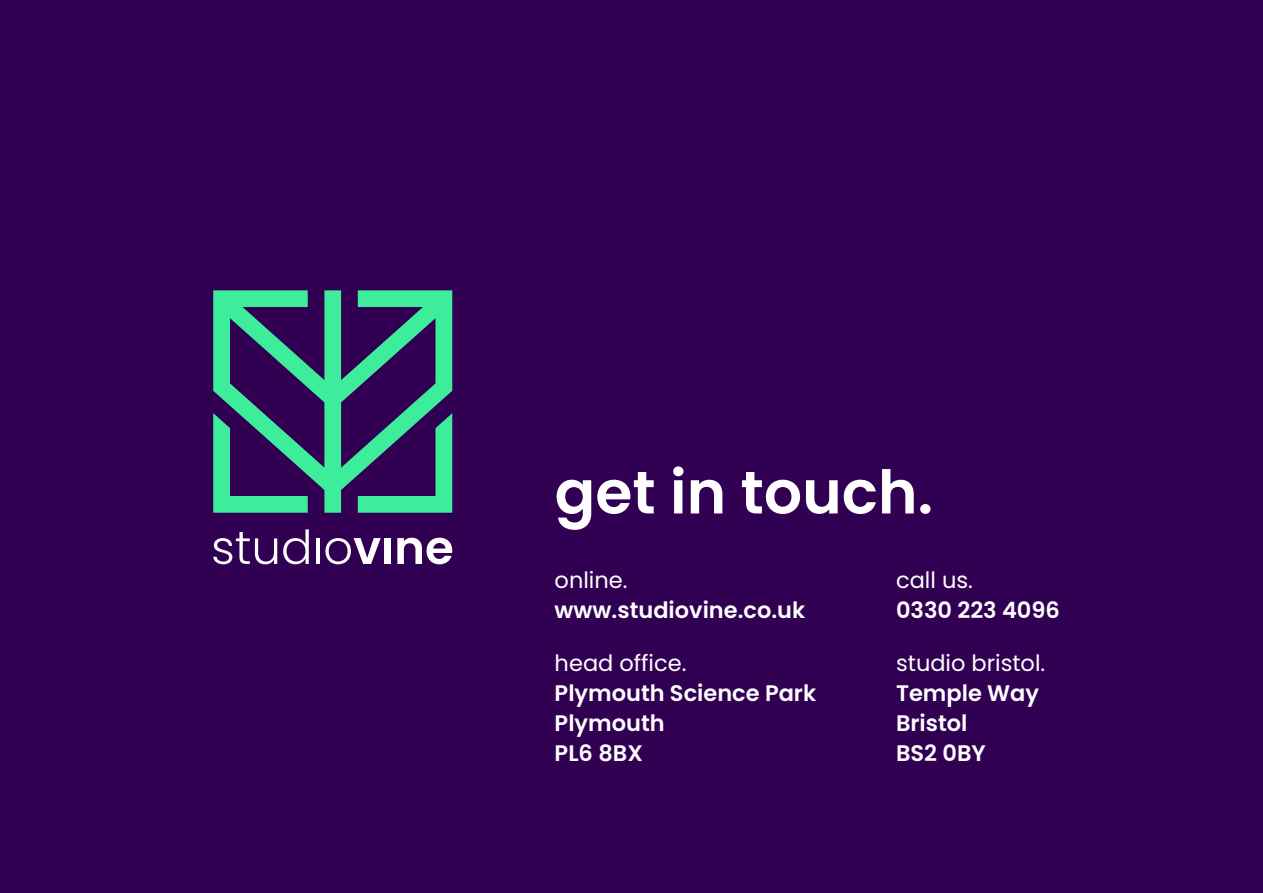
<style>
.page{position:relative;width:1263px;height:893px;background:#310053}
.page>*{position:absolute;margin:0;border:0;box-sizing:border-box;transform-origin:0 0}
.t1{font:600 60px "Poppins";color:#fff}
.t2{font:600 22.5px/30px "Poppins";color:#fff}
.t3{font:22.5px "Poppins";color:#fff}
</style>
<div class="page">
<svg style="left:213px;top:290px;width:239px;height:223px"></svg>
<svg style="left:213px;top:532px;width:64px;height:32px"></svg>
<svg style="left:283px;top:529px;width:26px;height:35px"></svg>
<hr style="left:316px;top:538px;width:3px;height:26px;background:#fff">
<svg style="left:325px;top:538px;width:56px;height:26px"></svg>
<div style="left:384px;top:538px;width:7px;height:26px;background:#fff"></div>
<svg style="left:397px;top:538px;width:55px;height:26px"></svg>
<h1 class="t1" style="left:555px;top:458px;width:380px">get in touch.</h1>
<p class="t3" style="left:555px;top:567px;width:74px">online.</p>
<p class="t2" style="left:555px;top:595px;width:252px">www.studiovine.co.uk</p>
<p class="t3" style="left:555px;top:650px;width:133px">head office.</p>
<p class="t2" style="left:555px;top:678px;width:263px">Plymouth Science Park<br>Plymouth<br>PL6 8BX</p>
<p class="t3" style="left:896px;top:567px;width:78px">call us.</p>
<p class="t2" style="left:896px;top:595px;width:165px">0330 223 4096</p>
<p class="t3" style="left:896px;top:650px;width:151px">studio bristol.</p>
<p class="t2" style="left:896px;top:678px;width:145px">Temple Way<br>Bristol<br>BS2 0BY</p>
</div>
